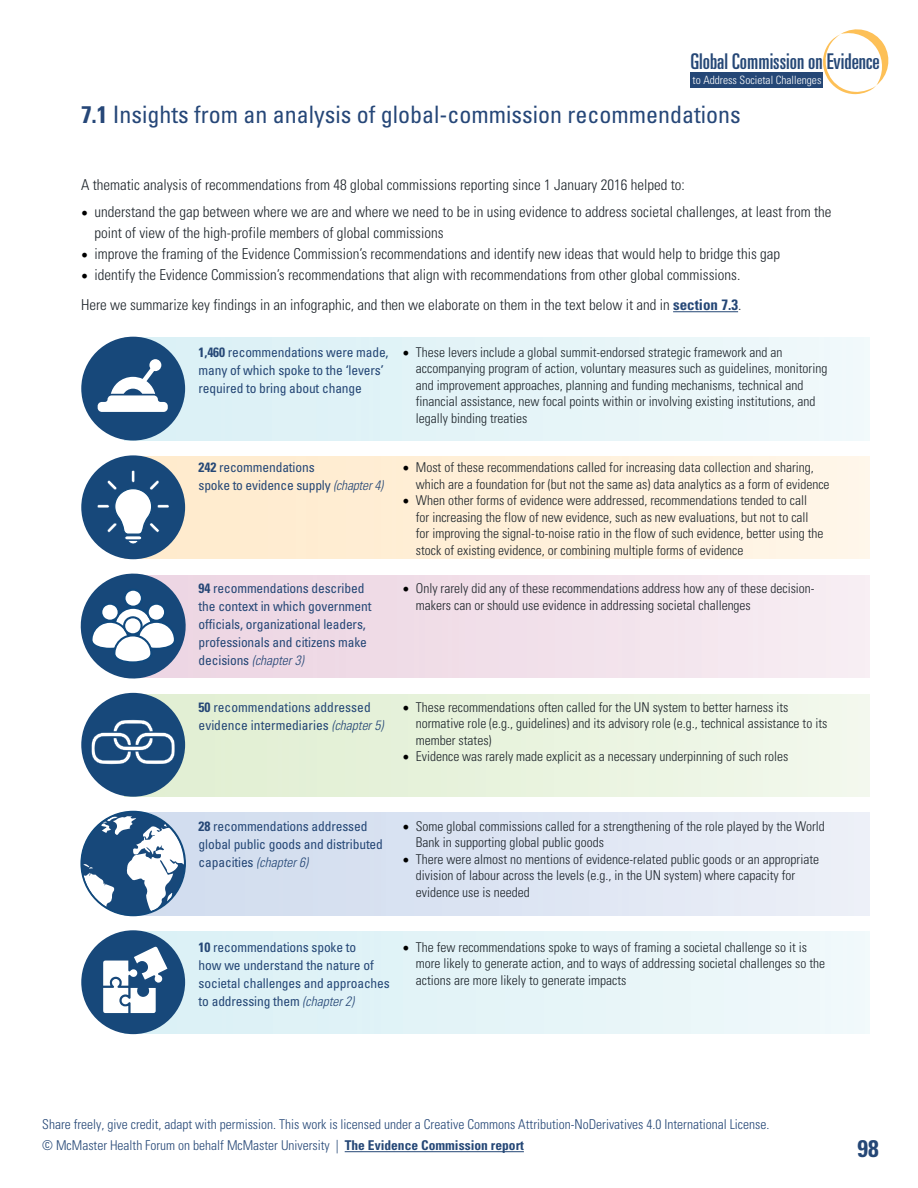
<style>
.page{position:relative;width:918px;height:1188px;background:#fff}
.page>*{position:absolute;margin:0;border:0;box-sizing:border-box;transform-origin:0 0}
.t1{font:condensed 24px "Univers LT Std";color:#264778}
.t2{font:700 condensed 24px "Univers";color:#254776}
.t3{font:ultra-condensed 21.75px "Univers LT Std";color:#254776}
.t4{font:300 condensed 15px/21px "Univers";color:#1e252b}
.t5{font:300 condensed 13.5px/16.5px "Univers";color:#1e252b}
.t6{font:condensed 13.5px/18px "Univers";letter-spacing:-.01em;color:#254776}
.t7{font:300 condensed 13.5px/21px "Univers";color:#254776}
.t8{font:300 condensed 11.4px "Univers LT Std";color:#fff}
.s1{font-family:"Univers";font-weight:700}
.s2{font-family:"Minion Pro";font-weight:400;font-stretch:normal;font-size:18px;color:#000}
.s3{font-weight:700;color:#254776}
.s4{font-weight:700}
.s5{font-weight:300;font-style:italic}
</style>
<div class="page">
<img style="left:124px;top:457px;width:746px;height:102px">
<img style="left:145px;top:694px;width:725px;height:102px">
<img style="left:124px;top:932px;width:746px;height:102px">
<hr style="left:673px;top:311px;width:65px;height:1px;background:#254776">
<svg style="left:81px;top:337px;width:104px;height:104px"></svg>
<div style="left:81px;top:455px;width:104px;height:104px;background:#17487a;border-radius:50%"></div>
<svg style="left:97px;top:470px;width:72px;height:74px"></svg>
<svg style="left:80px;top:573px;width:110px;height:106px"></svg>
<svg style="left:80px;top:810px;width:107px;height:107px"></svg>
<div style="left:81px;top:930px;width:104px;height:104px;background:#17487a;border-radius:50%"></div>
<svg style="left:103px;top:947px;width:64px;height:66px"></svg>
<div style="left:81px;top:693px;width:104px;height:104px;background:#17487a;border-radius:50%"></div>
<svg style="left:91px;top:720px;width:84px;height:44px"></svg>
<svg style="left:823px;top:29px;width:66px;height:65px"></svg>
<div style="left:690px;top:72px;width:133px;height:16px;background:#254776"></div>
<hr style="left:345px;top:1151px;width:179px;height:1px;background:#254776">
<h2 class="t3" style="left:690px;top:49px;width:191px">Global Commission on Evidence</h2>
<p class="t8" style="left:693px;top:73px;width:130px">to Address Societal Challenges</p>
<h1 class="t1" style="left:81px;top:99px;width:661px"><span class="s1">7.1</span> Insights from an analysis of global-commission recommendations</h1>
<p class="t4" style="left:81px;top:174px;width:605px">A thematic analysis of recommendations from 48 global commissions reporting since 1 January 2016 helped to:</p>
<p class="t4" style="left:94px;top:201px;width:739px;text-indent:-14px"><span class="s2">•</span> understand the gap between where we are and where we need to be in using evidence to address societal challenges, at least from the point of view of the high-profile members of global commissions</p>
<p class="t4" style="left:81px;top:243px;width:701px"><span class="s2">•</span> improve the framing of the Evidence Commission’s recommendations and identify new ideas that would help to bridge this gap</p>
<p class="t4" style="left:81px;top:260px;width:662px;line-height:30px"><span class="s2">•</span> identify the Evidence Commission’s recommendations that align with recommendations from other global commissions.<br>Here we summarize key findings in an infographic, and then we elaborate on them in the text below it and in <span class="s3">section 7.3</span>.</p>
<p class="t6" style="left:199px;top:343px;width:191px"><span class="s4">1,460</span> recommendations were made, many of which spoke to the ‘levers’ required to bring about change</p>
<p class="t5" style="left:416px;top:344px;width:413px;text-indent:-14px"><span class="s2">•</span> These levers include a global summit-endorsed strategic framework and an accompanying program of action, voluntary measures such as guidelines, monitoring and improvement approaches, planning and funding mechanisms, technical and financial assistance, new focal points within or involving existing institutions, and legally binding treaties</p>
<p class="t6" style="left:199px;top:458px;width:186px"><span class="s4">242</span> recommendations<br>spoke to evidence supply <span class="s5">(chapter 4)</span></p>
<p class="t5" style="left:416px;top:459px;width:415px;text-indent:-14px"><span class="s2">•</span> Most of these recommendations called for increasing data collection and sharing, which are a foundation for (but not the same as) data analytics as a form of evidence</p>
<p class="t5" style="left:416px;top:492px;width:409px;text-indent:-14px"><span class="s2">•</span> When other forms of evidence were addressed, recommendations tended to call for increasing the flow of new evidence, such as new evaluations, but not to call for improving the signal-to-noise ratio in the flow of such evidence, better using the stock of existing evidence, or combining multiple forms of evidence</p>
<p class="t6" style="left:199px;top:579px;width:174px"><span class="s4">94</span> recommendations described the context in which government officials, organizational leaders, professionals and citizens make decisions <span class="s5">(chapter 3)</span></p>
<p class="t5" style="left:416px;top:580px;width:400px;text-indent:-14px"><span class="s2">•</span> Only rarely did any of these recommendations address how any of these decision&shy;makers can or should use evidence in addressing societal challenges</p>
<p class="t6" style="left:199px;top:698px;width:186px"><span class="s4">50</span> recommendations addressed evidence intermediaries <span class="s5">(chapter 5)</span></p>
<p class="t5" style="left:416px;top:699px;width:413px;text-indent:-14px"><span class="s2">•</span> These recommendations often called for the UN system to better harness its normative role (e.g., guidelines) and its advisory role (e.g., technical assistance to its member states)</p>
<p class="t5" style="left:402px;top:748px;width:388px"><span class="s2">•</span> Evidence was rarely made explicit as a necessary underpinning of such roles</p>
<p class="t6" style="left:199px;top:817px;width:186px"><span class="s4">28</span> recommendations addressed global public goods and distributed capacities <span class="s5">(chapter 6)</span></p>
<p class="t5" style="left:416px;top:818px;width:411px;text-indent:-14px"><span class="s2">•</span> Some global commissions called for a strengthening of the role played by the World<br>Bank in supporting global public goods</p>
<p class="t5" style="left:416px;top:851px;width:405px;text-indent:-14px"><span class="s2">•</span> There were almost no mentions of evidence-related public goods or an appropriate division of labour across the levels (e.g., in the UN system) where capacity for evidence use is needed</p>
<p class="t6" style="left:199px;top:938px;width:193px"><span class="s4">10</span> recommendations spoke to<br>how we understand the nature of societal challenges and approaches to addressing them <span class="s5">(chapter 2)</span></p>
<p class="t5" style="left:416px;top:939px;width:411px;text-indent:-14px"><span class="s2">•</span> The few recommendations spoke to ways of framing a societal challenge so it is more likely to generate action, and to ways of addressing societal challenges so the actions are more likely to generate impacts</p>
<p class="t7" style="left:42px;top:1114px;width:729px">Share freely, give credit, adapt with permission. This work is licensed under a Creative Commons Attribution-NoDerivatives 4.0 International License. © McMaster Health Forum on behalf McMaster University | <span class="s4">The Evidence Commission report</span></p>
<h1 class="t2" style="left:858px;top:1134px;width:23px">98</h1>
</div>
